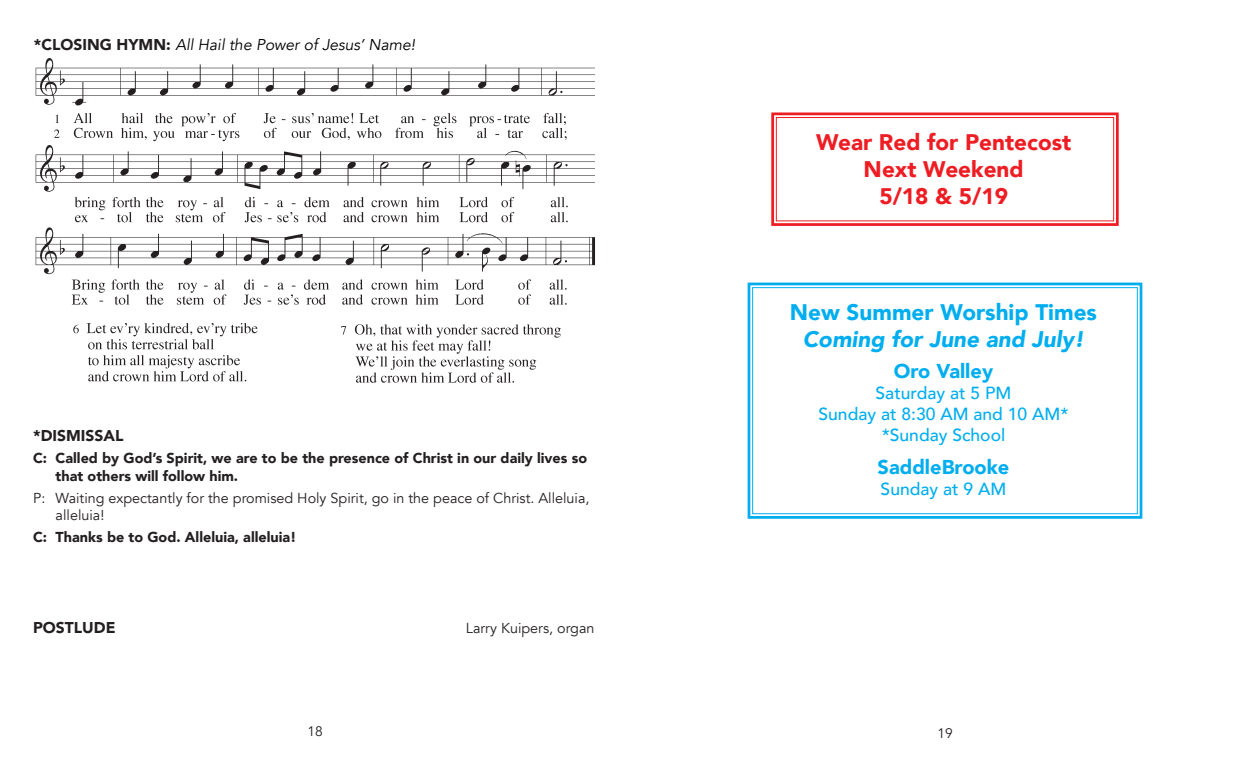
<style>
.page{position:relative;width:1260px;height:765px;background:#fff}
.page>*{position:absolute;margin:0;border:0;box-sizing:border-box;transform-origin:0 0}
.Paragraph_Style_1{font:900 22.5px "Avenir";color:#ee1d23}
.Paragraph_Style_1-2{font:900 22.5px "Avenir";color:#00aeef}
.Paragraph_Style_1-3{font:italic 900 22.5px "Avenir";color:#00aeef}
.Paragraph_Style_1-4{font:900 20px "Avenir";color:#00aeef}
.Paragraph_Style_1-5{font:500 17.5px "Avenir";color:#00aeef}
.t1{font:italic 15.62px "Avenir";color:#000}
.Paragraph_Style_1-6{font:900 15.62px "Avenir";color:#231f20}
.Call_and_Response_FI{font:900 14.38px/17.2px "Avenir";color:#231f20}
.Call_and_Response_FI-2{font:14.38px/17.2px "Avenir";color:#231f20}
.Paragraph_Style_1-7{font:14.38px "Avenir";color:#231f20}
.t2{font:13.75px "Avenir";color:#231f20}
.s1{font-weight:900;font-style:normal;color:#231f20}
</style>
<div class="page">
<svg style="left:747px;top:282px;width:396px;height:237px"></svg>
<div style="left:752px;top:287px;width:386px;height:227px;border:1px solid #00aeef"></div>
<img style="left:35px;top:58px;width:560px;height:325px">
<svg style="left:771px;top:112px;width:348px;height:114px"></svg>
<div style="left:776px;top:117px;width:338px;height:104px;border:1px solid #ee1d23"></div>
<p class="t1" style="left:34px;top:35px;width:383px"><span class="s1">*CLOSING HYMN:</span> All Hail the Power of Jesus’ Name!</p>
<p class="Paragraph_Style_1-6" style="left:33px;top:422px;width:92px">*DISMISSAL</p>
<p class="Call_and_Response_FI" style="left:56px;top:449px;width:533px;text-indent:-23px">C: Called by God’s Spirit, we are to be the presence of Christ in our daily lives so that others will follow him.</p>
<p class="Call_and_Response_FI-2" style="left:56px;top:490px;width:535px;text-indent:-23px">P: Waiting expectantly for the promised Holy Spirit, go in the peace of Christ. Alleluia, alleluia!</p>
<p class="Call_and_Response_FI" style="left:33px;top:528px;width:265px">C: Thanks be to God. Alleluia, alleluia!</p>
<p class="Paragraph_Style_1-6" style="left:33px;top:614px;width:84px">POSTLUDE</p>
<p class="Paragraph_Style_1-7" style="left:466px;top:620px;width:130px">Larry Kuipers, organ</p>
<p class="Paragraph_Style_1" style="left:816px;top:123px;width:257px">Wear Red for Pentecost</p>
<p class="Paragraph_Style_1" style="left:864px;top:150px;width:162px">Next Weekend</p>
<p class="Paragraph_Style_1" style="left:879px;top:177px;width:130px">5/18 &amp; 5/19</p>
<p class="Paragraph_Style_1-2" style="left:790px;top:293px;width:309px">New Summer Worship Times</p>
<p class="Paragraph_Style_1-3" style="left:803px;top:321px;width:283px">Coming for June and July!</p>
<p class="Paragraph_Style_1-4" style="left:894px;top:354px;width:101px">Oro Valley</p>
<p class="Paragraph_Style_1-5" style="left:876px;top:377px;width:137px">Saturday at 5 PM</p>
<p class="Paragraph_Style_1-5" style="left:819px;top:398px;width:251px">Sunday at 8:30 AM and 10 AM*</p>
<p class="Paragraph_Style_1-5" style="left:882px;top:419px;width:125px">*Sunday School</p>
<p class="Paragraph_Style_1-4" style="left:878px;top:450px;width:133px">SaddleBrooke</p>
<p class="Paragraph_Style_1-5" style="left:881px;top:474px;width:127px">Sunday at 9 AM</p>
<p class="t2" style="left:307px;top:724px;width:17px">18</p>
<p class="t2" style="left:937px;top:725px;width:17px">19</p>
</div>
